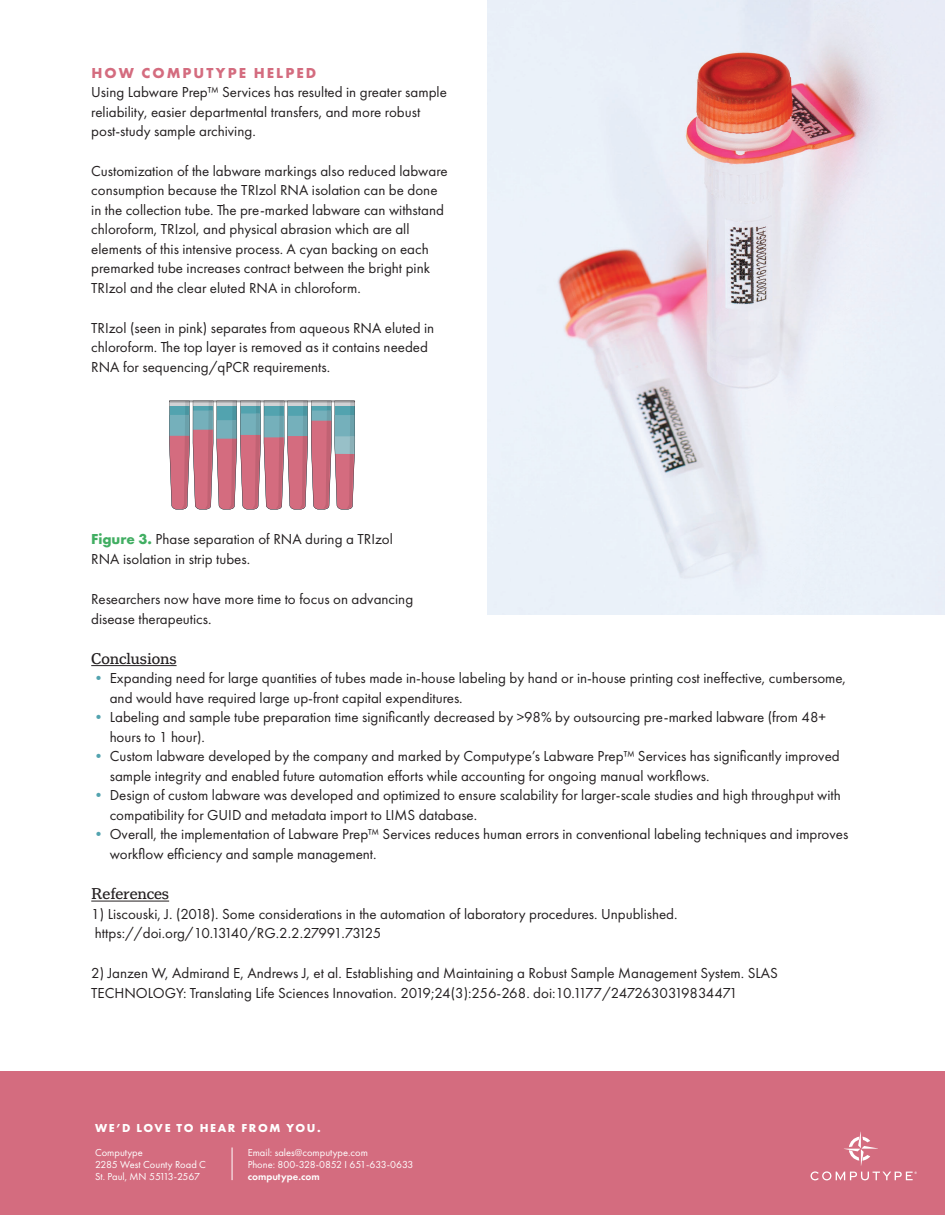
<style>
.page{position:relative;width:945px;height:1215px;background:#fff}
.page>*{position:absolute;margin:0;border:0;box-sizing:border-box;transform-origin:0 0}
.t1{font:16.5px "Henriette";color:#231f20}
.t2{font:15px/19.5px "Futura PT";color:#231f20}
.t3{font:700 15px "Futura PT";letter-spacing:.14em;color:#d46c7f}
.t4{font:700 12px "Futura PT";letter-spacing:.135em;color:#fff}
.t5{font:10.5px/12px "Futura PT";color:#fff}
.t6{font:600 10.5px "Futura PT";color:#fff}
.s1{font-weight:700;color:#41ae62}
.s2{color:#52a3af}
</style>
<div class="page">
<div style="left:0;top:1071px;width:944px;height:144px;background:#d46c7f"></div>
<svg style="left:811px;top:1132px;width:106px;height:48px"></svg>
<hr style="left:232px;top:1148px;width:1px;height:32px;background:#fff">
<hr style="left:91px;top:901px;width:78px;height:1px;background:#231f20">
<hr style="left:91px;top:665px;width:86px;height:1px;background:#231f20">
<svg style="left:169px;top:401px;width:186px;height:108px;background:#b994a1"></svg>
<img style="left:488px;top:0;width:457px;height:614px">
<p class="t3" style="left:91px;top:65px;width:226px">HOW COMPUTYPE HELPED</p>
<p class="t2" style="left:91px;top:83px;width:357px">Using Labware Prep™ Services has resulted in greater sample reliability, easier departmental transfers, and more robust post-study sample archiving.</p>
<p class="t2" style="left:91px;top:162px;width:358px">Customization of the labware markings also reduced labware consumption because the TRIzol RNA isolation can be done in the collection tube. The pre-marked labware can withstand chloroform, TRIzol, and physical abrasion which are all elements of this intensive process. A cyan backing on each premarked tube increases contract between the bright pink TRIzol and the clear eluted RNA in chloroform.</p>
<p class="t2" style="left:91px;top:318px;width:345px">TRIzol (seen in pink) separates from aqueous RNA eluted in chloroform. The top layer is removed as it contains needed<br>RNA for sequencing/qPCR requirements.</p>
<p class="t2" style="left:91px;top:530px;width:303px"><span class="s1">Figure 3.</span> Phase separation of RNA during a TRIzol<br>RNA isolation in strip tubes.</p>
<p class="t2" style="left:91px;top:590px;width:324px">Researchers now have more time to focus on advancing disease therapeutics.</p>
<p class="t1" style="left:91px;top:652px;width:87px">Conclusions</p>
<p class="t2" style="left:110px;top:669px;width:738px;text-indent:-18px"><span class="s2">•</span> Expanding need for large quantities of tubes made in-house labeling by hand or in-house printing cost ineffective, cumbersome, and would have required large up-front capital expenditures.</p>
<p class="t2" style="left:110px;top:708px;width:718px;text-indent:-18px"><span class="s2">•</span> Labeling and sample tube preparation time significantly decreased by &gt;98% by outsourcing pre-marked labware (from 48+ hours to 1 hour).</p>
<p class="t2" style="left:110px;top:747px;width:732px;text-indent:-18px"><span class="s2">•</span> Custom labware developed by the company and marked by Computype’s Labware Prep™ Services has significantly improved sample integrity and enabled future automation efforts while accounting for ongoing manual workflows.</p>
<p class="t2" style="left:110px;top:786px;width:733px;text-indent:-18px"><span class="s2">•</span> Design of custom labware was developed and optimized to ensure scalability for larger-scale studies and high throughput with compatibility for GUID and metadata import to LIMS database.</p>
<p class="t2" style="left:110px;top:825px;width:740px;text-indent:-18px"><span class="s2">•</span> Overall, the implementation of Labware Prep™ Services reduces human errors in conventional labeling techniques and improves workflow efficiency and sample management.</p>
<p class="t1" style="left:91px;top:887px;width:79px">References</p>
<p class="t2" style="left:91px;top:905px;width:588px">1) Liscouski, J. (2018). Some considerations in the automation of laboratory procedures. Unpublished. https://doi.org/10.13140/RG.2.2.27991.73125</p>
<p class="t2" style="left:91px;top:964px;width:688px">2) Janzen W, Admirand E, Andrews J, et al. Establishing and Maintaining a Robust Sample Management System. SLAS<br>TECHNOLOGY: Translating Life Sciences Innovation. 2019;24(3):256-268. doi:10.1177/2472630319834471</p>
<p class="t4" style="left:95px;top:1122px;width:227px">WE’D LOVE TO HEAR FROM YOU.</p>
<p class="t5" style="left:95px;top:1146px;width:113px">Computype<br>2285 West County Road C<br>St. Paul, MN 55113-2567</p>
<p class="t5" style="left:248px;top:1146px;width:167px">Email: sales@computype.com<br>Phone: 800-328-0852 I 651-633-0633</p>
<p class="t6" style="left:248px;top:1169px;width:74px">computype.com</p>
</div>
